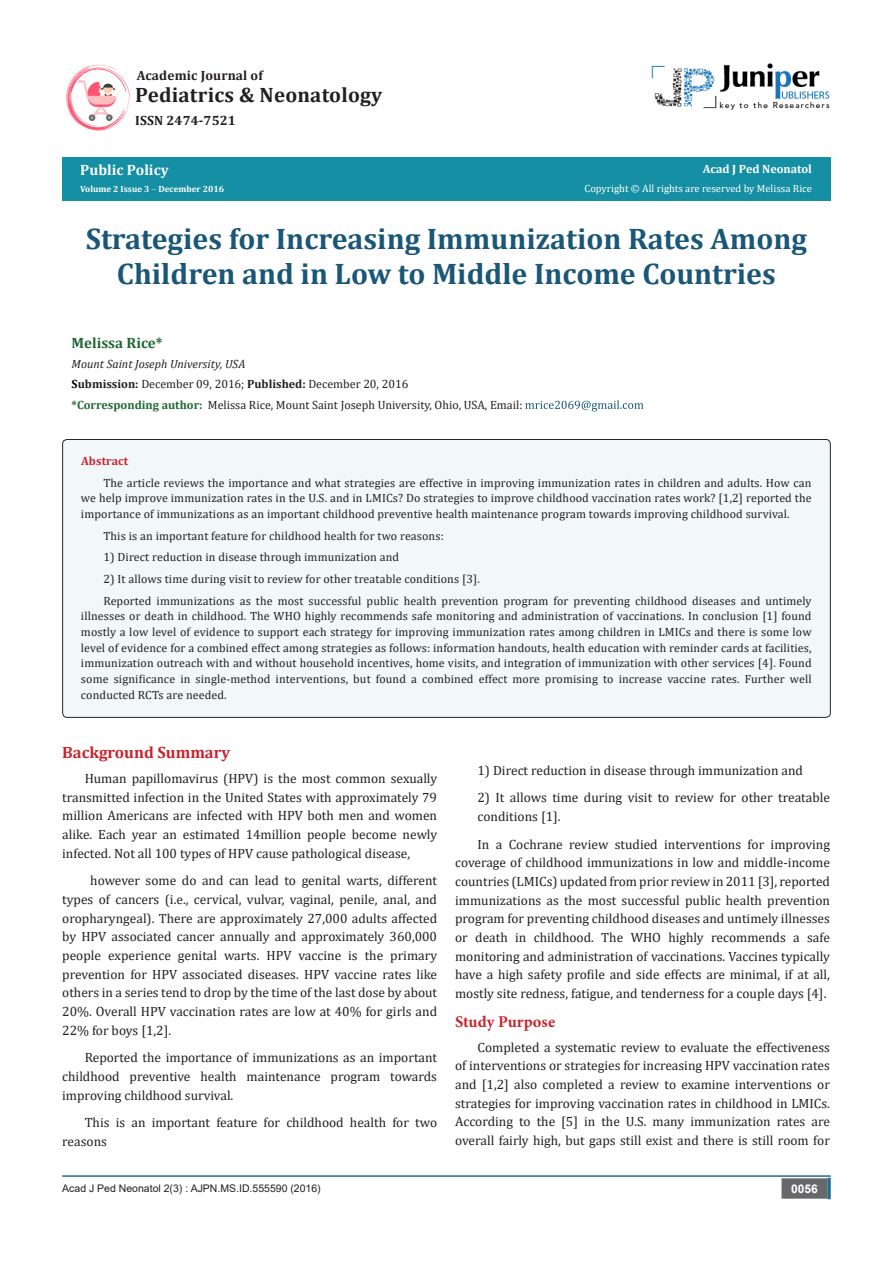
<style>
.page{position:relative;width:893px;height:1263px;background:#fff}
.page>*{position:absolute;margin:0;border:0;box-sizing:border-box;transform-origin:0 0}
.t1{font:700 29.85px/35.8px "Cambria";color:#1a5677;text-align:center}
.t2{font:700 20.85px "Cambria";letter-spacing:.01em;color:#231f20}
.t3{font:700 16.5px "Cambria";color:#c8242b}
.t4{font:700 16.5px "Minion Pro";color:#c8242b}
.t5{font:700 15px "Cambria";color:#fffefc}
.t6{font:700 15px "Cambria";color:#206734}
.t7{font:13.5px/18.8px "Cambria";color:#231f20;text-align:justify}
.t8{font:700 13.5px "Cambria";letter-spacing:.01em;color:#231f20}
.t9{font:12px/15.8px "Cambria";letter-spacing:.01em;color:#231f20;text-align:justify}
.t10{font:italic 12px "Cambria";color:#231f20}
.t11{font:700 12px "Cambria";color:#fffefc}
.t12{font:700 12px "Cambria";letter-spacing:.01em;color:#c8242b}
.t13{font:700 12px "Arial";color:#fff}
.t14{font:10.5px "Arial";color:#231f20}
.t15{font:10.5px "Cambria";color:#fffefc}
.t16{font:700 9px "Cambria";color:#fffefc}
.s1{font-weight:700;color:#000}
.s2{font-weight:700}
.s3{font-weight:700;color:#1e6834}
</style>
<div class="page">
<div style="left:62px;top:158px;width:769px;height:43px;background:#148fa4"></div>
<svg style="left:525px;top:400px;width:118px;height:11px"></svg>
<hr style="left:62px;top:1175px;width:769px;height:2px;background:#1c6d90">
<div style="left:782px;top:1179px;width:45px;height:19px;background:#68676a"></div>
<div style="left:781px;top:1178px;width:46px;height:21px;border:2px solid #68676a"></div>
<svg style="left:827px;top:1178px;width:4px;height:21px"></svg>
<img style="left:66px;top:64px;width:65px;height:67px">
<img style="left:651px;top:63px;width:179px;height:47px">
<div style="left:63px;top:439px;width:767px;height:278px;background:#f2f7fa;border-radius:5px"></div>
<p class="t8" style="left:137px;top:66px;width:128px">Academic Journal of</p>
<p class="t2" style="left:135px;top:81px;width:249px">Pediatrics &amp; Neonatology</p>
<p class="t8" style="left:135px;top:111px;width:102px">ISSN 2474-7521</p>
<p class="t5" style="left:80px;top:160px;width:90px">Public Policy</p>
<p class="t16" style="left:80px;top:183px;width:145px">Volume 2 Issue 3 December 2016</p>
<p class="t11" style="left:703px;top:161px;width:111px">Acad J Ped Neonatol</p>
<p class="t15" style="left:584px;top:182px;width:229px">Copyright © All rights are reserved by Melissa Rice</p>
<p class="t1" style="left:86px;top:220px;width:723px">Strategies for Increasing Immunization Rates Among<br>Children and in Low to Middle Income Countries</p>
<p class="t6" style="left:72px;top:332px;width:92px">Melissa Rice*</p>
<p class="t10" style="left:72px;top:355px;width:175px">Mount Saint Joseph University, USA</p>
<p class="t9" style="left:72px;top:376px;width:338px"><span class="s1">S</span><span class="s2">ubmission:</span> December 09, 2016; <span class="s2">Published:</span> December 20, 2016</p>
<p class="t9" style="left:72px;top:397px;width:452px"><span class="s3">*Corresponding author:</span> Melissa Rice, Mount Saint Joseph University, Ohio, USA, Email:</p>
<p class="t12" style="left:81px;top:452px;width:49px">Abstract</p>
<p class="t9" style="left:81px;top:475px;width:732px;text-indent:22px">The article reviews the importance and what strategies are effective in improving immunization rates in children and adults. How can we help improve immunization rates in the U.S. and in LMICs? Do strategies to improve childhood vaccination rates work? [1,2] reported the importance of immunizations as an important childhood preventive health maintenance program towards improving childhood survival.</p>
<p class="t9" style="left:103px;top:528px;width:342px">This is an important feature for childhood health for two reasons:</p>
<p class="t9" style="left:103px;top:549px;width:297px">1) Direct reduction in disease through immunization and</p>
<p class="t9" style="left:103px;top:571px;width:378px">2) It allows time during visit to review for other treatable conditions [3].</p>
<p class="t9" style="left:81px;top:593px;width:732px;text-indent:22px">Reported immunizations as the most successful public health prevention program for preventing childhood diseases and untimely illnesses or death in childhood. The WHO highly recommends safe monitoring and administration of vaccinations. In conclusion [1] found mostly a low level of evidence to support each strategy for improving immunization rates among children in LMICs and there is some low level of evidence for a combined effect among strategies as follows: information handouts, health education with reminder cards at facilities, immunization outreach with and without household incentives, home visits, and integration of immunization with other services [4]. Found some significance in single-method interventions, but found a combined effect more promising to increase vaccine rates. Further well conducted RCTs are needed.</p>
<p class="t3" style="left:62px;top:741px;width:169px">Background Summary</p>
<p class="t7" style="left:62px;top:769px;width:376px;text-indent:22px">Human papillomavirus (HPV) is the most common sexually transmitted infection in the United States with approximately 79 million Americans are infected with HPV both men and women alike. Each year an estimated 14million people become newly infected. Not all 100 types of HPV cause pathological disease,</p>
<p class="t7" style="left:62px;top:871px;width:376px;text-indent:28px">however some do and can lead to genital warts, different types of cancers (i.e., cervical, vulvar, vaginal, penile, anal, and oropharyngeal). There are approximately 27,000 adults affected by HPV associated cancer annually and approximately 360,000 people experience genital warts. HPV vaccine is the primary prevention for HPV associated diseases. HPV vaccine rates like others in a series tend to drop by the time of the last dose by about 20%. Overall HPV vaccination rates are low at 40% for girls and 22% for boys [1,2].</p>
<p class="t7" style="left:62px;top:1048px;width:376px;text-indent:22px">Reported the importance of immunizations as an important childhood preventive health maintenance program towards improving childhood survival.</p>
<p class="t7" style="left:62px;top:1113px;width:376px;text-indent:22px">This is an important feature for childhood health for two reasons</p>
<p class="t14" style="left:62px;top:1181px;width:260px">Acad J Ped Neonatol 2(3) : AJPN.MS.ID.555590 (2016)</p>
<p class="t7" style="left:477px;top:760px;width:327px">1) Direct reduction in disease through immunization and</p>
<p class="t7" style="left:477px;top:788px;width:354px">2) It allows time during visit to review for other treatable conditions [1].</p>
<p class="t7" style="left:455px;top:834px;width:376px;text-indent:22px">In a Cochrane review studied interventions for improving coverage of childhood immunizations in low and middle-income countries (LMICs) updated from prior review in 2011 [3], reported immunizations as the most successful public health prevention program for preventing childhood diseases and untimely illnesses or death in childhood. The WHO highly recommends a safe monitoring and administration of vaccinations. Vaccines typically have a high safety profile and side effects are minimal, if at all, mostly site redness, fatigue, and tenderness for a couple days [4].</p>
<p class="t4" style="left:455px;top:1010px;width:102px">Study Purpose</p>
<p class="t7" style="left:455px;top:1038px;width:376px;text-indent:22px">Completed a systematic review to evaluate the effectiveness of interventions or strategies for increasing HPV vaccination rates and [1,2] also completed a review to examine interventions or strategies for improving vaccination rates in childhood in LMICs.<br>According to the [5] in the U.S. many immunization rates are overall fairly high, but gaps still exist and there is still room for</p>
<p class="t13" style="left:791px;top:1180px;width:28px">0056</p>
</div>
